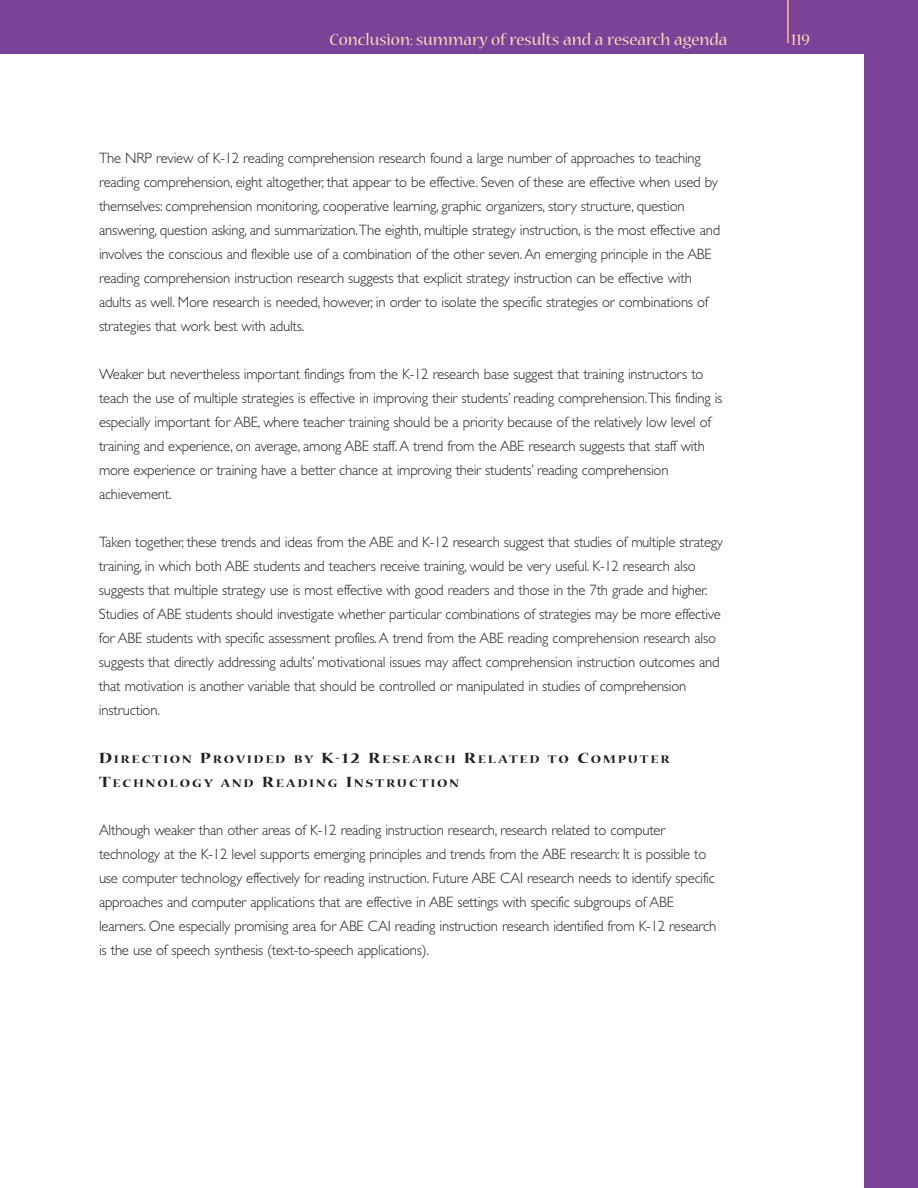
<style>
.page{position:relative;width:918px;height:1188px;background:#fff}
.page>*{position:absolute;margin:0;border:0;box-sizing:border-box;transform-origin:0 0}
.t1{font:18px "Nueva MM 330 475";color:#ffdfba}
.t2{font:300 15px/24px "Gill Sans";letter-spacing:-.015em;color:#231f1f}
.t3{font:12.3px/24px "Nueva MM 540 750";letter-spacing:.175em;color:#231f1f}
.s1{font-size:16.5px}
</style>
<div class="page">
<div style="left:0;top:0;width:918px;height:54px;background:#7c4198"></div>
<hr style="left:787px;top:0;width:2px;height:43px;background:#fdc280">
<div style="left:864px;top:0;width:54px;height:1188px;background:#7c4198"></div>
<p class="t1" style="left:330px;top:32px;width:400px">Conclusion: summary of results and a research agenda</p>
<p class="t1" style="left:791px;top:32px;width:20px">119</p>
<p class="t2" style="left:99px;top:148px;width:623px">The NRP review of K-12 reading comprehension research found a large number of approaches to teaching reading comprehension, eight altogether, that appear to be effective. Seven of these are effective when used by themselves: comprehension monitoring, cooperative learning, graphic organizers, story structure, question answering, question asking, and summarization.The eighth, multiple strategy instruction, is the most effective and involves the conscious and flexible use of a combination of the other seven.An emerging principle in the ABE reading comprehension instruction research suggests that explicit strategy instruction can be effective with adults as well. More research is needed, however, in order to isolate the specific strategies or combinations of strategies that work best with adults.</p>
<p class="t2" style="left:99px;top:364px;width:625px">Weaker but nevertheless important findings from the K-12 research base suggest that training instructors to teach the use of multiple strategies is effective in improving their students’ reading comprehension.This finding is especially important for ABE, where teacher training should be a priority because of the relatively low level of training and experience, on average, among ABE staff.A trend from the ABE research suggests that staff with more experience or training have a better chance at improving their students’ reading comprehension achievement.</p>
<p class="t2" style="left:99px;top:532px;width:626px">Taken together, these trends and ideas from the ABE and K-12 research suggest that studies of multiple strategy training, in which both ABE students and teachers receive training, would be very useful. K-12 research also suggests that multiple strategy use is most effective with good readers and those in the 7th grade and higher.<br>Studies of ABE students should investigate whether particular combinations of strategies may be more effective for ABE students with specific assessment profiles.A trend from the ABE reading comprehension research also suggests that directly addressing adults’ motivational issues may affect comprehension instruction outcomes and that motivation is another variable that should be controlled or manipulated in studies of comprehension instruction.</p>
<p class="t3" style="left:99px;top:748px;width:572px"><span class="s1">D</span>IRECTION <span class="s1">P</span>ROVIDED BY <span class="s1">K-12 R</span>ESEARCH <span class="s1">R</span>ELATED TO <span class="s1">C</span>OMPUTER<br><span class="s1">T</span>ECHNOLOGY AND <span class="s1">R</span>EADING <span class="s1">I</span>NSTRUCTION</p>
<p class="t2" style="left:99px;top:820px;width:619px">Although weaker than other areas of K-12 reading instruction research, research related to computer technology at the K-12 level supports emerging principles and trends from the ABE research: It is possible to use computer technology effectively for reading instruction. Future ABE CAI research needs to identify specific approaches and computer applications that are effective in ABE settings with specific subgroups of ABE learners. One especially promising area for ABE CAI reading instruction research identified from K-12 research is the use of speech synthesis (text-to-speech applications).</p>
</div>
